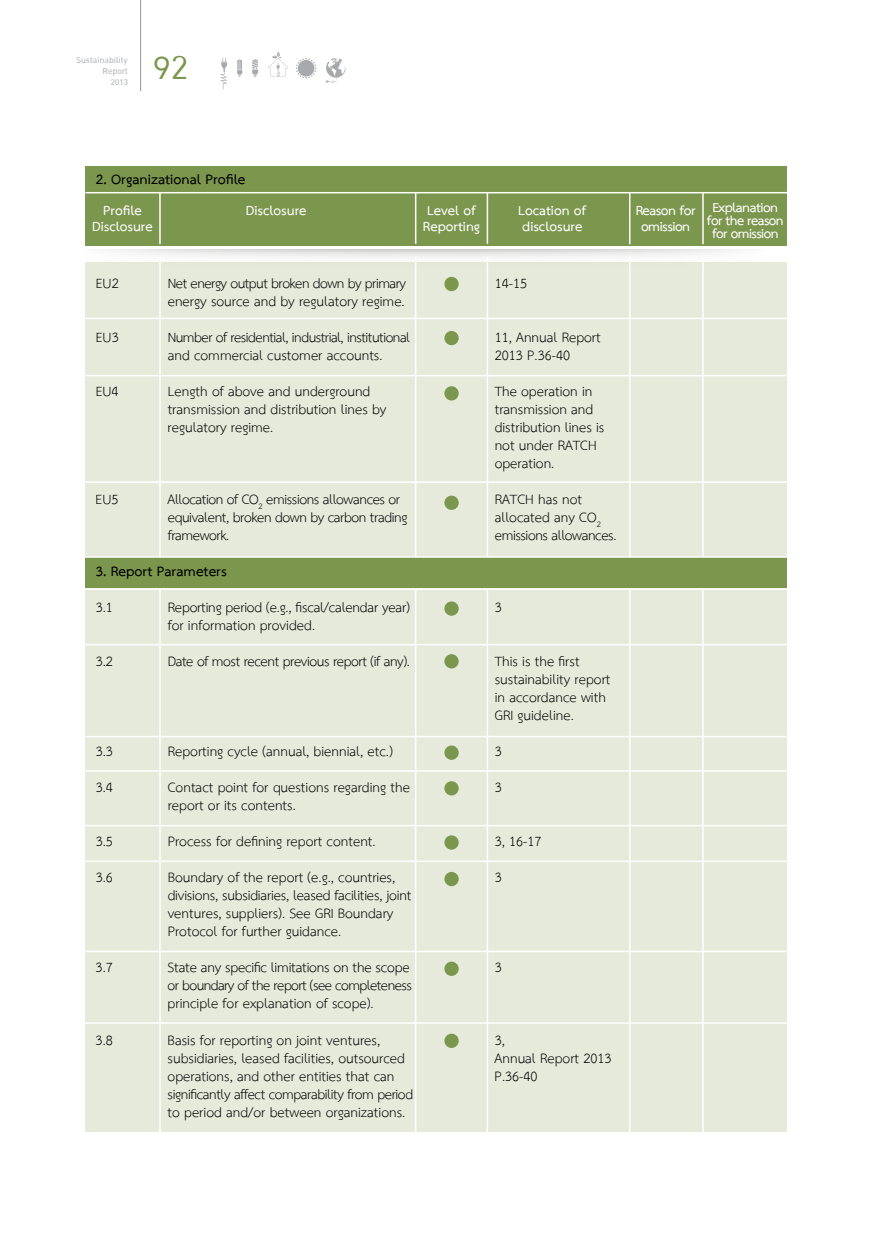
<style>
.page{position:relative;width:893px;height:1255px;background:#fff}
.page>*{position:absolute;margin:0;border:0;box-sizing:border-box;transform-origin:0 0}
.t1{font:45px "DB Ozone X";color:#7b964d}
.t2{font:19.5px/18px "TH Sarabun PSK";color:#000}
.t3{font:19.5px/18px "TH Sarabun PSK";letter-spacing:-.02em;color:#000}
.t4{font:19.5px "TH Sarabun PSK";letter-spacing:-.025em;color:#000}
.t5{font:19.5px/18px "TH Sarabun PSK";letter-spacing:-.03em;color:#000}
.t6{font:700 19.5px "TH Sarabun PSK";color:#000}
.t7{font:700 18.75px/15.8px "TH Sarabun PSK";color:#fff}
.t8{font:700 18.75px/13.2px "TH Sarabun PSK";letter-spacing:-.03em;color:#fff}
.t9{font:700 18.75px/15.8px "TH Sarabun PSK";letter-spacing:-.025em;color:#fff}
.t10{font:11.25px/11.2px "DB Ozone X";letter-spacing:.01em;color:#a7a9ac;text-align:right}
</style>
<div class="page">
<div style="left:85px;top:262px;width:702px;height:869px;background:#e5eadb"></div>
<div style="left:85px;top:557px;width:702px;height:31px;background:#7b964d"></div>
<svg style="left:106px;top:249px;width:637px;height:1px"></svg>
<img style="left:113px;top:250px;width:623px;height:25px">
<hr style="left:629px;top:257px;width:1px;height:300px;background:#fff">
<hr style="left:702px;top:257px;width:2px;height:300px;background:#fff">
<hr style="left:487px;top:257px;width:1px;height:300px;background:#fff">
<hr style="left:415px;top:257px;width:1px;height:300px;background:#fff">
<hr style="left:159px;top:257px;width:2px;height:300px;background:#fff">
<hr style="left:629px;top:589px;width:1px;height:552px;background:#fff">
<hr style="left:702px;top:589px;width:2px;height:552px;background:#fff">
<hr style="left:487px;top:589px;width:1px;height:552px;background:#fff">
<hr style="left:415px;top:589px;width:1px;height:552px;background:#fff">
<hr style="left:159px;top:589px;width:2px;height:552px;background:#fff">
<hr style="left:80px;top:375px;width:713px;height:1px;background:#fff">
<hr style="left:80px;top:318px;width:713px;height:1px;background:#fff">
<hr style="left:80px;top:556px;width:713px;height:1px;background:#fff">
<hr style="left:80px;top:588px;width:713px;height:2px;background:#fff">
<hr style="left:80px;top:644px;width:713px;height:1px;background:#fff">
<hr style="left:80px;top:770px;width:713px;height:1px;background:#fff">
<hr style="left:80px;top:824px;width:713px;height:2px;background:#fff">
<hr style="left:80px;top:735px;width:713px;height:2px;background:#fff">
<hr style="left:80px;top:860px;width:713px;height:2px;background:#fff">
<hr style="left:80px;top:950px;width:713px;height:2px;background:#fff">
<hr style="left:80px;top:1022px;width:713px;height:1px;background:#fff">
<svg style="left:237px;top:59px;width:5px;height:18px"></svg>
<svg style="left:252px;top:59px;width:6px;height:18px"></svg>
<svg style="left:221px;top:58px;width:6px;height:31px"></svg>
<svg style="left:295px;top:58px;width:22px;height:21px"></svg>
<div style="left:298px;top:60px;width:16px;height:16px;background:#a7a9ac;border-radius:50%"></div>
<svg style="left:325px;top:58px;width:21px;height:25px"></svg>
<svg style="left:268px;top:51px;width:20px;height:26px"></svg>
<hr style="left:140px;top:0;width:1px;height:91px;background:#939598">
<hr style="left:79px;top:481px;width:713px;height:2px;background:#fff">
<div style="left:86px;top:166px;width:701px;height:79px;background:#7b964d"></div>
<hr style="left:415px;top:192px;width:1px;height:52px;background:#fff">
<hr style="left:487px;top:192px;width:1px;height:52px;background:#fff">
<hr style="left:159px;top:193px;width:2px;height:51px;background:#fff">
<hr style="left:629px;top:193px;width:1px;height:51px;background:#fff">
<hr style="left:702px;top:193px;width:2px;height:51px;background:#fff">
<hr style="left:85px;top:192px;width:702px;height:1px;background:#fff">
<div style="left:444px;top:601px;width:15px;height:14px;background:#7b964d;border-radius:50%"></div>
<div style="left:444px;top:654px;width:15px;height:14px;background:#7b964d;border-radius:50%"></div>
<div style="left:444px;top:745px;width:15px;height:14px;background:#7b964d;border-radius:50%"></div>
<div style="left:444px;top:781px;width:15px;height:14px;background:#7b964d;border-radius:50%"></div>
<div style="left:444px;top:835px;width:15px;height:14px;background:#7b964d;border-radius:50%"></div>
<div style="left:444px;top:871px;width:15px;height:15px;background:#7b964d;border-radius:50%"></div>
<div style="left:444px;top:961px;width:15px;height:14px;background:#7b964d;border-radius:50%"></div>
<div style="left:444px;top:1033px;width:15px;height:14px;background:#7b964d;border-radius:50%"></div>
<div style="left:444px;top:331px;width:15px;height:14px;background:#7b964d;border-radius:50%"></div>
<div style="left:444px;top:386px;width:15px;height:14px;background:#7b964d;border-radius:50%"></div>
<div style="left:444px;top:495px;width:15px;height:15px;background:#7b964d;border-radius:50%"></div>
<div style="left:444px;top:277px;width:15px;height:14px;background:#7b964d;border-radius:50%"></div>
<p class="t10" style="left:76px;top:54px;width:53px">Sustainability<br>Report<br>2013</p>
<h1 class="t1" style="left:154px;top:43px;width:36px">92</h1>
<p class="t6" style="left:96px;top:167px;width:151px">2. Organizational Profile</p>
<p class="t7" style="left:92px;top:203px;width:62px;text-align:center">Profile<br>Disclosure</p>
<p class="t7" style="left:246px;top:203px;width:62px">Disclosure</p>
<p class="t7" style="left:423px;top:203px;width:59px">Level of<br>Reporting</p>
<p class="t7" style="left:518px;top:203px;width:70px">Location of disclosure</p>
<p class="t9" style="left:636px;top:203px;width:61px">Reason for omission</p>
<p class="t8" style="left:707px;top:201px;width:78px">Explanation for the reason for omission</p>
<p class="t2" style="left:96px;top:275px;width:24px">EU2</p>
<p class="t4" style="left:168px;top:272px;width:240px">Net energy output broken down by primary</p>
<p class="t2" style="left:495px;top:275px;width:34px">14-15</p>
<p class="t2" style="left:168px;top:293px;width:239px">energy source and by regulatory regime.</p>
<p class="t2" style="left:96px;top:329px;width:24px">EU3</p>
<p class="t4" style="left:168px;top:326px;width:244px">Number of residential, industrial, institutional</p>
<p class="t2" style="left:495px;top:329px;width:108px">11, Annual Report</p>
<p class="t2" style="left:168px;top:347px;width:216px">and commercial customer accounts.</p>
<p class="t2" style="left:495px;top:347px;width:77px">2013 P.36-40</p>
<p class="t2" style="left:96px;top:383px;width:24px">EU4</p>
<p class="t2" style="left:168px;top:383px;width:204px">Length of above and underground</p>
<p class="t2" style="left:495px;top:383px;width:99px">The operation in</p>
<p class="t2" style="left:168px;top:401px;width:220px">transmission and distribution lines by</p>
<p class="t2" style="left:495px;top:401px;width:100px">transmission and</p>
<p class="t2" style="left:168px;top:419px;width:107px">regulatory regime.</p>
<p class="t2" style="left:495px;top:419px;width:111px">distribution lines is not under RATCH operation.</p>
<p class="t2" style="left:96px;top:491px;width:24px">EU5</p>
<p class="t3" style="left:168px;top:491px;width:234px">Allocation of CO<sub>2</sub> emissions allowances or</p>
<p class="t2" style="left:495px;top:491px;width:89px">RATCH has not</p>
<p class="t3" style="left:168px;top:509px;width:241px">equivalent, broken down by carbon trading</p>
<p class="t2" style="left:495px;top:509px;width:108px">allocated any CO<sub>2</sub></p>
<p class="t3" style="left:168px;top:527px;width:63px">framework.</p>
<p class="t3" style="left:495px;top:527px;width:123px">emissions allowances.</p>
<p class="t6" style="left:96px;top:560px;width:133px">3. Report Parameters</p>
<p class="t2" style="left:96px;top:599px;width:19px">3.1</p>
<p class="t2" style="left:168px;top:599px;width:244px">Reporting period (e.g., fiscal/calendar year)</p>
<p class="t2" style="left:495px;top:599px;width:9px">3</p>
<p class="t2" style="left:168px;top:617px;width:149px">for information provided.</p>
<p class="t2" style="left:96px;top:653px;width:19px">3.2</p>
<p class="t3" style="left:168px;top:653px;width:244px">Date of most recent previous report (if any).</p>
<p class="t2" style="left:495px;top:653px;width:117px">This is the first sustainability report in accordance with<br>GRI guideline.</p>
<p class="t2" style="left:96px;top:743px;width:19px">3.3</p>
<p class="t2" style="left:168px;top:743px;width:227px">Reporting cycle (annual, biennial, etc.)</p>
<p class="t2" style="left:495px;top:743px;width:9px">3</p>
<p class="t2" style="left:96px;top:779px;width:19px">3.4</p>
<p class="t2" style="left:168px;top:779px;width:244px">Contact point for questions regarding the</p>
<p class="t2" style="left:495px;top:779px;width:9px">3</p>
<p class="t2" style="left:168px;top:797px;width:130px">report or its contents.</p>
<p class="t2" style="left:96px;top:833px;width:19px">3.5</p>
<p class="t2" style="left:168px;top:833px;width:210px">Process for defining report content.</p>
<p class="t2" style="left:495px;top:833px;width:48px">3, 16-17</p>
<p class="t2" style="left:96px;top:869px;width:19px">3.6</p>
<p class="t2" style="left:168px;top:869px;width:229px">Boundary of the report (e.g., countries,</p>
<p class="t2" style="left:495px;top:869px;width:9px">3</p>
<p class="t2" style="left:168px;top:887px;width:245px">divisions, subsidiaries, leased facilities, joint ventures, suppliers). See GRI Boundary<br>Protocol for further guidance.</p>
<p class="t2" style="left:96px;top:959px;width:19px">3.7</p>
<p class="t2" style="left:168px;top:959px;width:243px">State any specific limitations on the scope</p>
<p class="t2" style="left:495px;top:959px;width:9px">3</p>
<p class="t5" style="left:168px;top:977px;width:246px">or boundary of the report (see completeness principle for explanation of scope).</p>
<p class="t2" style="left:96px;top:1031px;width:19px">3.8</p>
<p class="t2" style="left:168px;top:1031px;width:214px">Basis for reporting on joint ventures,</p>
<p class="t2" style="left:495px;top:1031px;width:12px">3,</p>
<p class="t2" style="left:168px;top:1049px;width:239px">subsidiaries, leased facilities, outsourced</p>
<p class="t2" style="left:495px;top:1049px;width:119px">Annual Report 2013</p>
<p class="t2" style="left:168px;top:1067px;width:228px">operations, and other entities that can</p>
<p class="t2" style="left:495px;top:1067px;width:44px">P.36-40</p>
<p class="t3" style="left:168px;top:1085px;width:247px">significantly affect comparability from period to period and/or between organizations.</p>
</div>
